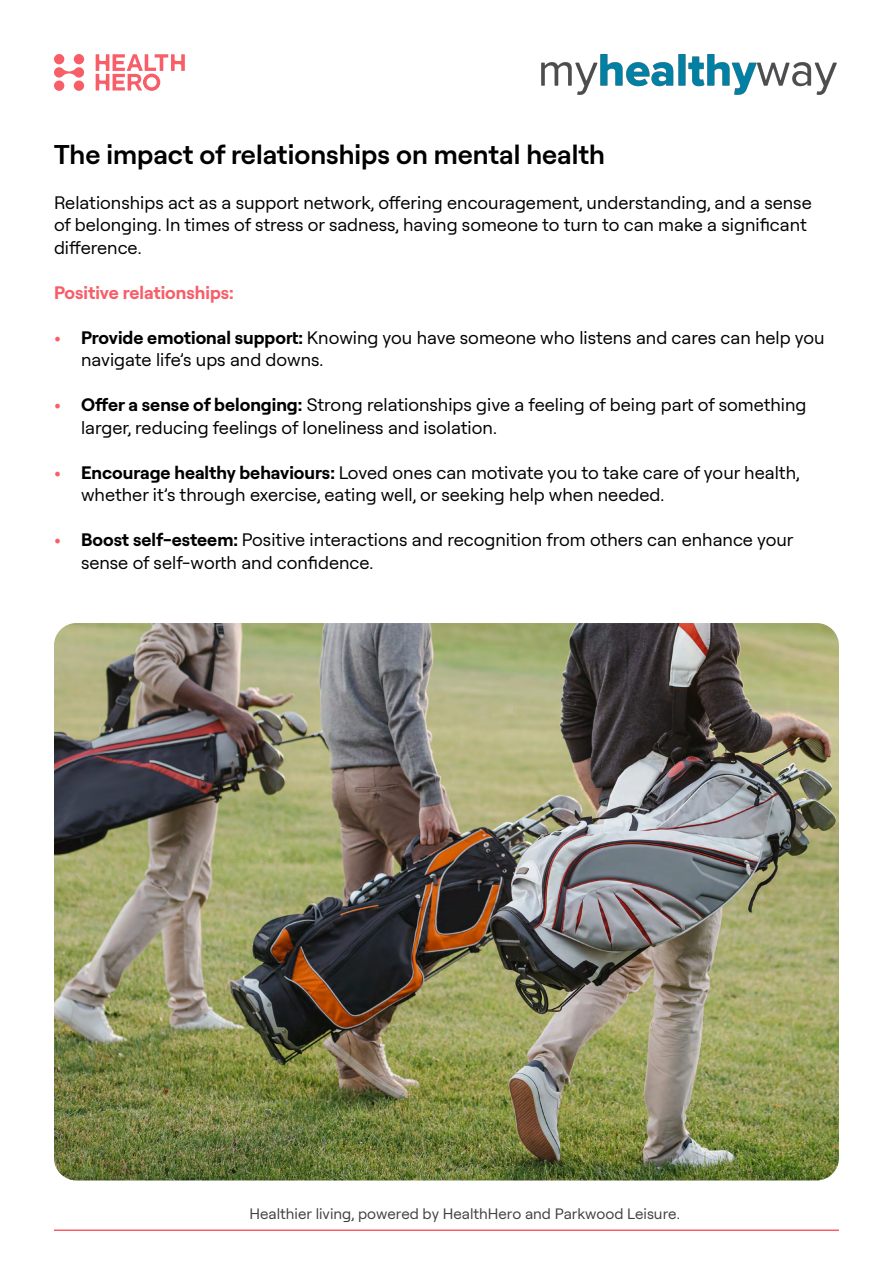
<style>
.page{position:relative;width:893px;height:1263px;background:#fff}
.page>*{position:absolute;margin:0;border:0;box-sizing:border-box;transform-origin:0 0}
.t1{font:600 27px "Roobert";color:#000}
.t2{font:18px/22.5px "Roobert";color:#000}
.t3{font:700 18px "Roobert";color:#f75e68}
.t4{font:15px "Roobert";color:#404040}
.s1{font-weight:700;color:#f75e68}
.s2{font-weight:700}
</style>
<div class="page">
<svg style="left:54px;top:67px;width:30px;height:11px"></svg>
<div style="left:54px;top:54px;width:10px;height:10px;background:#f75e68;border-radius:50%"></div>
<div style="left:74px;top:54px;width:10px;height:10px;background:#f75e68;border-radius:50%"></div>
<div style="left:54px;top:81px;width:10px;height:10px;background:#f75e68;border-radius:50%"></div>
<div style="left:74px;top:81px;width:10px;height:10px;background:#f75e68;border-radius:50%"></div>
<svg style="left:96px;top:54px;width:89px;height:37px"></svg>
<hr style="left:54px;top:1229px;width:785px;height:2px;background:#f75e68">
<img style="left:54px;top:623px;width:785px;height:557px">
<img style="left:541px;top:54px;width:296px;height:40px">
<h1 class="t1" style="left:54px;top:135px;width:552px">The impact of relationships on mental health</h1>
<p class="t2" style="left:54px;top:190px;width:759px">Relationships act as a support network, offering encouragement, understanding, and a sense of belonging. In times of stress or sadness, having someone to turn to can make a significant difference.</p>
<p class="t3" style="left:54px;top:279px;width:181px">Positive relationships:</p>
<p class="t2" style="left:81px;top:325px;width:745px;text-indent:-27px"><span class="s1">•</span> <span class="s2">Provide emotional support:</span> Knowing you have someone who listens and cares can help you navigate life’s ups and downs.</p>
<p class="t2" style="left:81px;top:393px;width:727px;text-indent:-27px"><span class="s1">•</span> <span class="s2">Offer a sense of belonging:</span> Strong relationships give a feeling of being part of something larger, reducing feelings of loneliness and isolation.</p>
<p class="t2" style="left:81px;top:460px;width:720px;text-indent:-27px"><span class="s1">•</span> <span class="s2">Encourage healthy behaviours:</span> Loved ones can motivate you to take care of your health, whether it’s through exercise, eating well, or seeking help when needed.</p>
<p class="t2" style="left:81px;top:528px;width:714px;text-indent:-27px"><span class="s1">•</span> <span class="s2">Boost self-esteem:</span> Positive interactions and recognition from others can enhance your sense of self-worth and confidence.</p>
<p class="t4" style="left:249px;top:1203px;width:432px">Healthier living, powered by HealthHero and Parkwood Leisure.</p>
</div>
